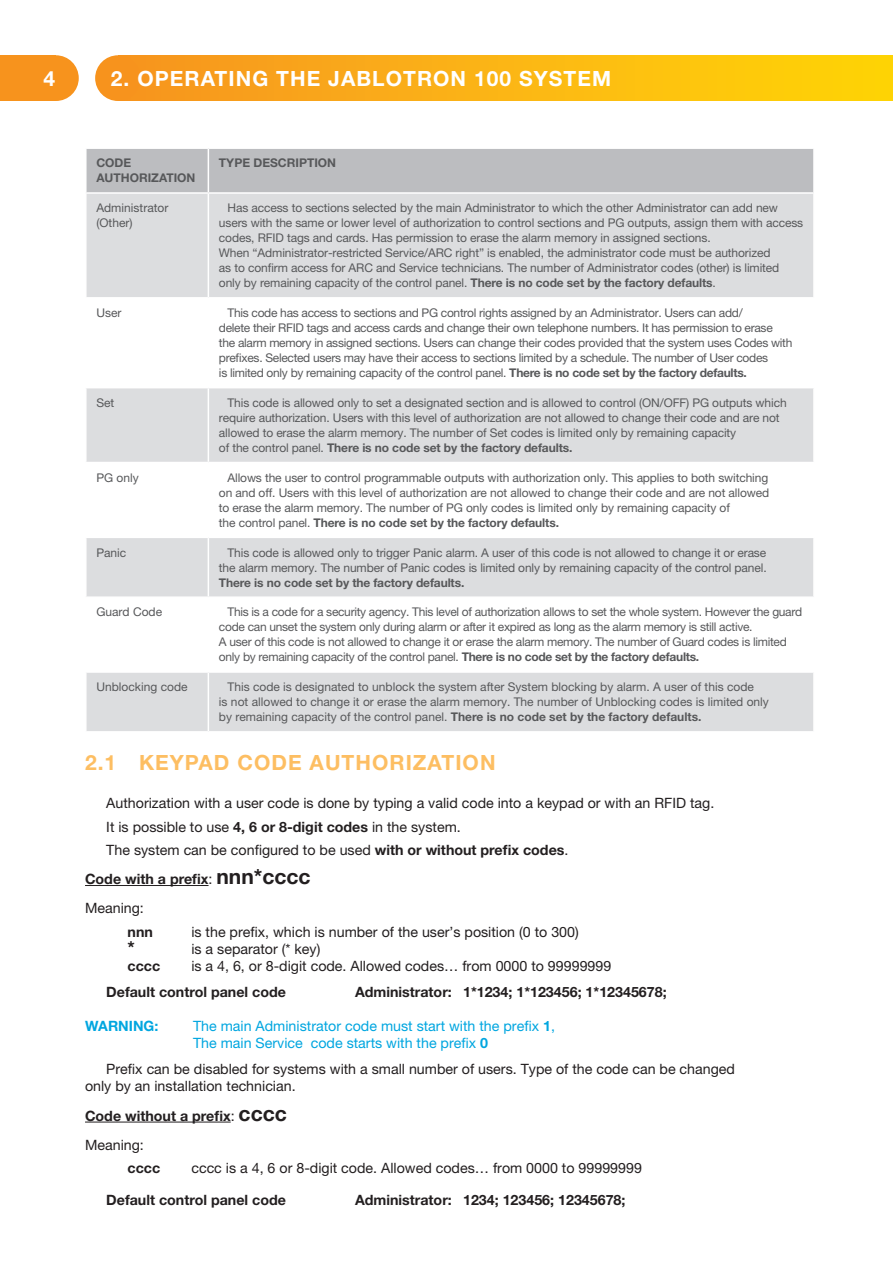
<style>
.page{position:relative;width:893px;height:1263px;background:#fff}
.page>*{position:absolute;margin:0;border:0;box-sizing:border-box;transform-origin:0 0}
.zakladni_pismo{font:700 21px "Helvetica Neue LT Pro";letter-spacing:.05em;color:#fff}
.zakladni_pismo-2{font:700 21px "Helvetica Neue LT Pro";letter-spacing:.05em;color:#fdbe62}
.zakladni_pismo-3{font:700 18px "Helvetica Neue LT Pro";color:#231f20}
.zakladni_pismo-4{font:14.25px/17.2px "Helvetica Neue LT Pro";color:#231f20}
.zakladni_pismo-5{font:700 14.25px "Helvetica Neue LT Pro";color:#231f20}
.zakladni_pismo-6{font:14.25px/17.2px "Helvetica Neue LT Pro";color:#00a6e0}
.zakladni_pismo-7{font:700 14.25px "Helvetica Neue LT Pro";color:#00a6e0}
.text_v_tabulkách{font:12px/15px "Helvetica Neue LT Pro";letter-spacing:-.01em;color:#57585a}
.text_v_tabulkách-2{font:700 12px/15px "Helvetica Neue LT Pro";color:#57585a}
.s1{font-weight:700}
.s2{font-weight:400}
.s3{font-size:21px}
</style>
<div class="page">
<div style="left:0;top:55px;width:56px;height:46px;background:#f7931d"></div>
<div style="left:33px;top:55px;width:46px;height:46px;background:#f7931d;border-radius:50%"></div>
<div style="left:118px;top:55px;width:775px;height:46px;background:linear-gradient(to right,#f79421,#ffd606)"></div>
<div style="left:95px;top:55px;width:46px;height:46px;background:#f7931d;border-radius:50%"></div>
<hr style="left:85px;top:885px;width:124px;height:1px;background:#231f20">
<hr style="left:85px;top:1122px;width:146px;height:1px;background:#231f20">
<div style="left:87px;top:149px;width:726px;height:43px;background:#bcbdc0"></div>
<svg style="left:87px;top:194px;width:726px;height:537px;fill:#dcdddf"></svg>
<hr style="left:208px;top:149px;width:1px;height:43px;background:#fff">
<hr style="left:85px;top:297px;width:123px;height:2px;background:#fff">
<hr style="left:208px;top:194px;width:1px;height:103px;background:#fff">
<hr style="left:208px;top:299px;width:1px;height:88px;background:#fff">
<hr style="left:208px;top:297px;width:607px;height:2px;background:#fff">
<hr style="left:85px;top:387px;width:123px;height:1px;background:#fff">
<hr style="left:208px;top:388px;width:1px;height:74px;background:#fff">
<hr style="left:208px;top:387px;width:607px;height:1px;background:#fff">
<hr style="left:85px;top:462px;width:123px;height:1px;background:#fff">
<hr style="left:208px;top:463px;width:1px;height:74px;background:#fff">
<hr style="left:208px;top:462px;width:607px;height:1px;background:#fff">
<hr style="left:85px;top:537px;width:123px;height:1px;background:#fff">
<hr style="left:85px;top:596px;width:123px;height:2px;background:#fff">
<hr style="left:85px;top:671px;width:123px;height:2px;background:#fff">
<hr style="left:208px;top:538px;width:1px;height:58px;background:#fff">
<hr style="left:208px;top:598px;width:1px;height:73px;background:#fff">
<hr style="left:208px;top:673px;width:1px;height:58px;background:#fff">
<hr style="left:208px;top:537px;width:607px;height:1px;background:#fff">
<hr style="left:208px;top:596px;width:607px;height:2px;background:#fff">
<hr style="left:208px;top:671px;width:607px;height:2px;background:#fff">
<h1 class="zakladni_pismo" style="left:44px;top:65px;width:13px">4</h1>
<p class="zakladni_pismo" style="left:111px;top:65px;width:502px">2. OPERATING THE JABLOTRON 100 SYSTEM</p>
<p class="text_v_tabulkách-2" style="left:96px;top:155px;width:101px">CODE<br>AUTHORIZATION</p>
<p class="text_v_tabulkách-2" style="left:219px;top:155px;width:119px">TYPE DESCRIPTION</p>
<p class="text_v_tabulkách" style="left:96px;top:200px;width:74px">Administrator</p>
<p class="text_v_tabulkách" style="left:96px;top:215px;width:38px">(Other)</p>
<p class="text_v_tabulkách" style="left:219px;top:200px;width:586px;text-indent:9px">Has access to sections selected by the main Administrator to which the other Administrator can add new users with the same or lower level of authorization to control sections and PG outputs, assign them with access codes, RFID tags and cards. Has permission to erase the alarm memory in assigned sections.<br>When “Administrator-restricted Service/ARC right” is enabled, the administrator code must be authorized<br>as to confirm access for ARC and Service technicians. The number of Administrator codes (other) is limited only by remaining capacity of the control panel. <span class="s1">There is no code set by the factory defaults</span>.</p>
<p class="text_v_tabulkách" style="left:96px;top:305px;width:27px">User</p>
<p class="text_v_tabulkách" style="left:219px;top:305px;width:575px;text-indent:9px">This code has access to sections and PG control rights assigned by an Administrator. Users can add/<br>delete their RFID tags and access cards and change their own telephone numbers. It has permission to erase<br>the alarm memory in assigned sections. Users can change their codes provided that the system uses Codes with prefixes. Selected users may have their access to sections limited by a schedule. The number of User codes<br>is limited only by remaining capacity of the control panel. <span class="s1">There is no code set by the factory defaults.</span></p>
<p class="text_v_tabulkách" style="left:96px;top:395px;width:19px">Set</p>
<p class="text_v_tabulkách" style="left:219px;top:395px;width:569px;text-indent:9px">This code is allowed only to set a designated section and is allowed to control (ON/OFF) PG outputs which require authorization. Users with this level of authorization are not allowed to change their code and are not allowed to erase the alarm memory. The number of Set codes is limited only by remaining capacity<br>of the control panel. <span class="s1">There is no code set by the factory defaults.</span></p>
<p class="text_v_tabulkách" style="left:96px;top:470px;width:44px">PG only</p>
<p class="text_v_tabulkách" style="left:219px;top:470px;width:552px;text-indent:9px">Allows the user to control programmable outputs with authorization only. This applies to both switching on and off. Users with this level of authorization are not allowed to change their code and are not allowed to erase the alarm memory. The number of PG only codes is limited only by remaining capacity of<br>the control panel. <span class="s1">There is no code set by the factory defaults.</span></p>
<p class="text_v_tabulkách" style="left:96px;top:545px;width:31px">Panic</p>
<p class="text_v_tabulkách" style="left:219px;top:545px;width:549px;text-align:justify;text-indent:9px">This code is allowed only to trigger Panic alarm. A user of this code is not allowed to change it or erase the alarm memory. The number of Panic codes is limited only by remaining capacity of the control panel.<br><span class="s1">There is no code set by the factory defaults.</span></p>
<p class="text_v_tabulkách" style="left:96px;top:604px;width:67px">Guard Code</p>
<p class="text_v_tabulkách" style="left:219px;top:604px;width:585px;text-indent:9px">This is a code for a security agency. This level of authorization allows to set the whole system. However the guard code can unset the system only during alarm or after it expired as long as the alarm memory is still active.<br>A user of this code is not allowed to change it or erase the alarm memory. The number of Guard codes is limited only by remaining capacity of the control panel. <span class="s1">There is no code set by the factory defaults.</span></p>
<p class="text_v_tabulkách" style="left:96px;top:679px;width:93px">Unblocking code</p>
<p class="text_v_tabulkách" style="left:219px;top:679px;width:551px;text-indent:9px">This code is designated to unblock the system after System blocking by alarm. A user of this code<br>is not allowed to change it or erase the alarm memory. The number of Unblocking codes is limited only by remaining capacity of the control panel. <span class="s1">There is no code set by the factory defaults.</span></p>
<p class="zakladni_pismo-2" style="left:85px;top:749px;width:412px">2.1 KEYPAD CODE AUTHORIZATION</p>
<p class="zakladni_pismo-4" style="left:106px;top:794px;width:610px">Authorization with a user code is done by typing a valid code into a keypad or with an RFID tag.</p>
<p class="zakladni_pismo-4" style="left:106px;top:818px;width:356px">It is possible to use <span class="s1">4, 6 or 8-digit codes</span> in the system.</p>
<p class="zakladni_pismo-4" style="left:106px;top:841px;width:464px">The system can be configured to be used <span class="s1">with or without prefix codes</span>.</p>
<p class="zakladni_pismo-5" style="left:85px;top:870px;width:227px">Code with a prefix<span class="s2">:</span> <span class="s3">nnn*cccc</span></p>
<p class="zakladni_pismo-4" style="left:85px;top:899px;width:60px">Meaning:</p>
<p class="zakladni_pismo-5" style="left:128px;top:922px;width:27px">nnn</p>
<p class="zakladni_pismo-4" style="left:191px;top:923px;width:389px">is the prefix, which is number of the user’s position (0 to 300)</p>
<p class="zakladni_pismo-3" style="left:128px;top:936px;width:9px">*</p>
<p class="zakladni_pismo-4" style="left:191px;top:940px;width:131px">is a separator (* key)</p>
<p class="zakladni_pismo-5" style="left:128px;top:957px;width:34px">cccc</p>
<p class="zakladni_pismo-4" style="left:191px;top:957px;width:421px">is a 4, 6, or 8-digit code. Allowed codes… from 0000 to 99999999</p>
<p class="zakladni_pismo-5" style="left:106px;top:983px;width:181px">Default control panel code</p>
<p class="zakladni_pismo-5" style="left:355px;top:983px;width:313px">Administrator: 1*1234; 1*123456; 1*12345678;</p>
<p class="zakladni_pismo-7" style="left:85px;top:1017px;width:75px">WARNING:</p>
<p class="zakladni_pismo-6" style="left:193px;top:1017px;width:363px">The main Administrator code must start with the prefix <span class="s1">1</span>,<br>The main Service code starts with the prefix <span class="s1">0</span></p>
<p class="zakladni_pismo-4" style="left:85px;top:1060px;width:651px;text-indent:21px">Prefix can be disabled for systems with a small number of users. Type of the code can be changed only by an installation technician.</p>
<p class="zakladni_pismo-5" style="left:85px;top:1106px;width:203px">Code without a prefix<span class="s2">:</span> <span class="s3">cccc</span></p>
<p class="zakladni_pismo-4" style="left:85px;top:1136px;width:60px">Meaning:</p>
<p class="zakladni_pismo-5" style="left:128px;top:1159px;width:34px">cccc</p>
<p class="zakladni_pismo-4" style="left:191px;top:1159px;width:452px">cccc is a 4, 6 or 8-digit code. Allowed codes… from 0000 to 99999999</p>
<p class="zakladni_pismo-5" style="left:106px;top:1191px;width:181px">Default control panel code</p>
<p class="zakladni_pismo-5" style="left:355px;top:1191px;width:272px">Administrator: 1234; 123456; 12345678;</p>
</div>
